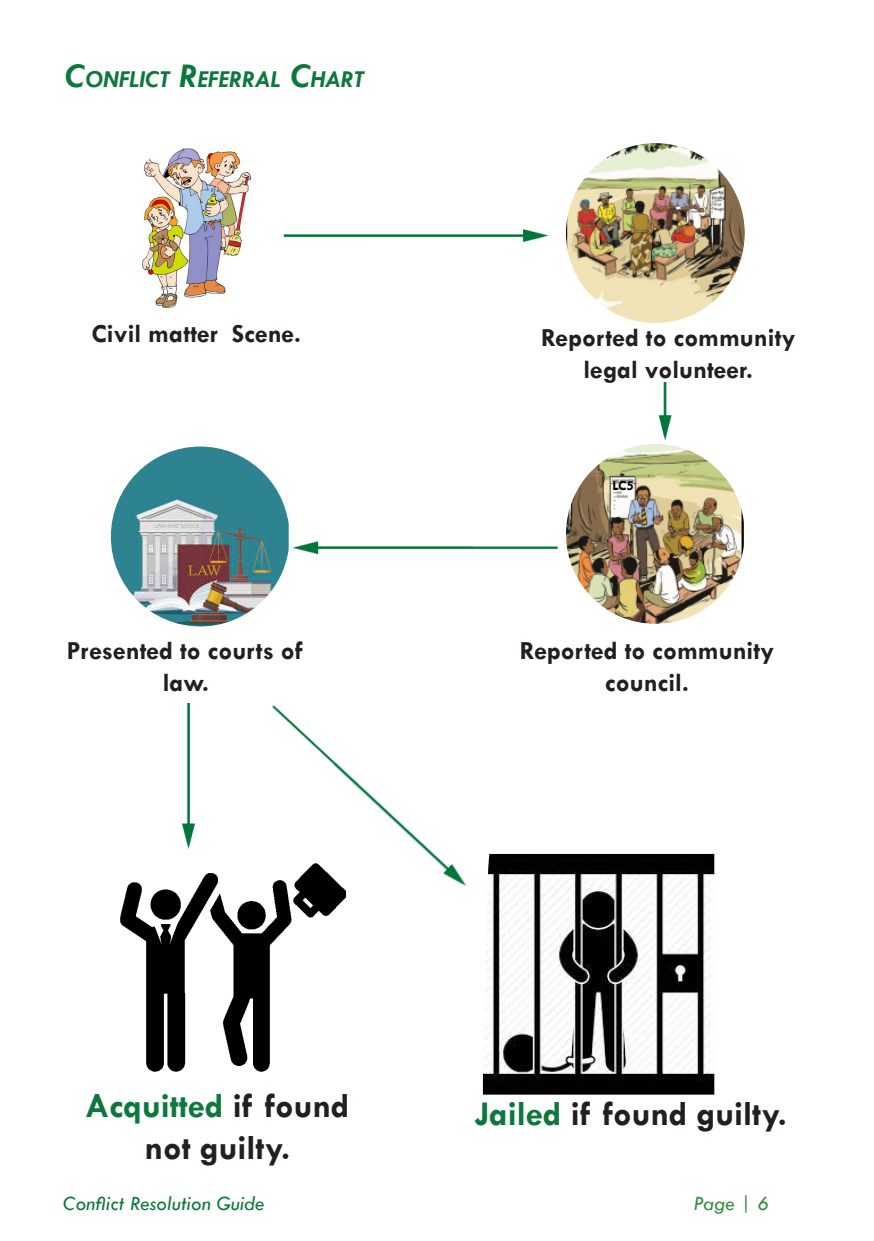
<style>
.page{position:relative;width:874px;height:1241px;background:#fff}
.page>*{position:absolute;margin:0;border:0;box-sizing:border-box;transform-origin:0 0}
.t1{font:700 35px "Tw Cen";color:#231f20}
.t2{font:700 35px "Tw Cen";color:#0e773d}
.t3{font:700 26.25px/31.5px "Tw Cen";color:#231f20;text-align:center}
.t4{font:italic 700 24.5px "Tw Cen";color:#0e773d}
.t5{font:italic 21px "Tw Cen";color:#0e773d}
.t6{font:italic 21px "Tw Cen";color:#338d42}
.t7{font:700 14px "Tw Cen";color:#040503}
.s1{font-size:35px}
.s2{color:#231f20}
.s3{color:#0e773d}
</style>
<div class="page">
<img style="left:482px;top:853px;width:232px;height:241px">
<img style="left:120px;top:873px;width:207px;height:199px">
<img style="left:182px;top:704px;width:13px;height:145px">
<img style="left:245px;top:705px;width:248px;height:211px">
<hr style="left:873px;top:0;width:1px;height:1240px;background:#0e773d">
<img style="left:707px;top:160px;width:37px;height:147px">
<img style="left:595px;top:600px;width:121px;height:23px">
<img style="left:111px;top:477px;width:22px;height:119px">
<img style="left:142px;top:143px;width:565px;height:180px">
<img style="left:133px;top:446px;width:375px;height:181px">
<img style="left:508px;top:382px;width:236px;height:218px">
<p class="t4" style="left:65px;top:65px;width:300px"><span class="s1">C</span>ONFLICT <span class="s1">R</span>EFERRAL <span class="s1">C</span>HART</p>
<p class="t3" style="left:91px;top:317px;width:211px">Civil matter Scene.</p>
<p class="t3" style="left:540px;top:321px;width:256px">Reported to community legal volunteer.</p>
<p class="t3" style="left:67px;top:634px;width:238px">Presented to courts of law.</p>
<p class="t7" style="left:612px;top:477px;width:23px">LC5</p>
<p class="t3" style="left:519px;top:634px;width:256px">Reported to community council.</p>
<p class="t2" style="left:85px;top:1084px;width:265px">Acquitted <span class="s2">if found</span></p>
<p class="t1" style="left:474px;top:1092px;width:314px"><span class="s3">Jailed</span> if found guilty.</p>
<p class="t1" style="left:144px;top:1126px;width:147px">not guilty.</p>
<p class="t5" style="left:63px;top:1190px;width:203px">Conflict Resolution Guide</p>
<p class="t6" style="left:693px;top:1190px;width:77px">Page | 6</p>
</div>
